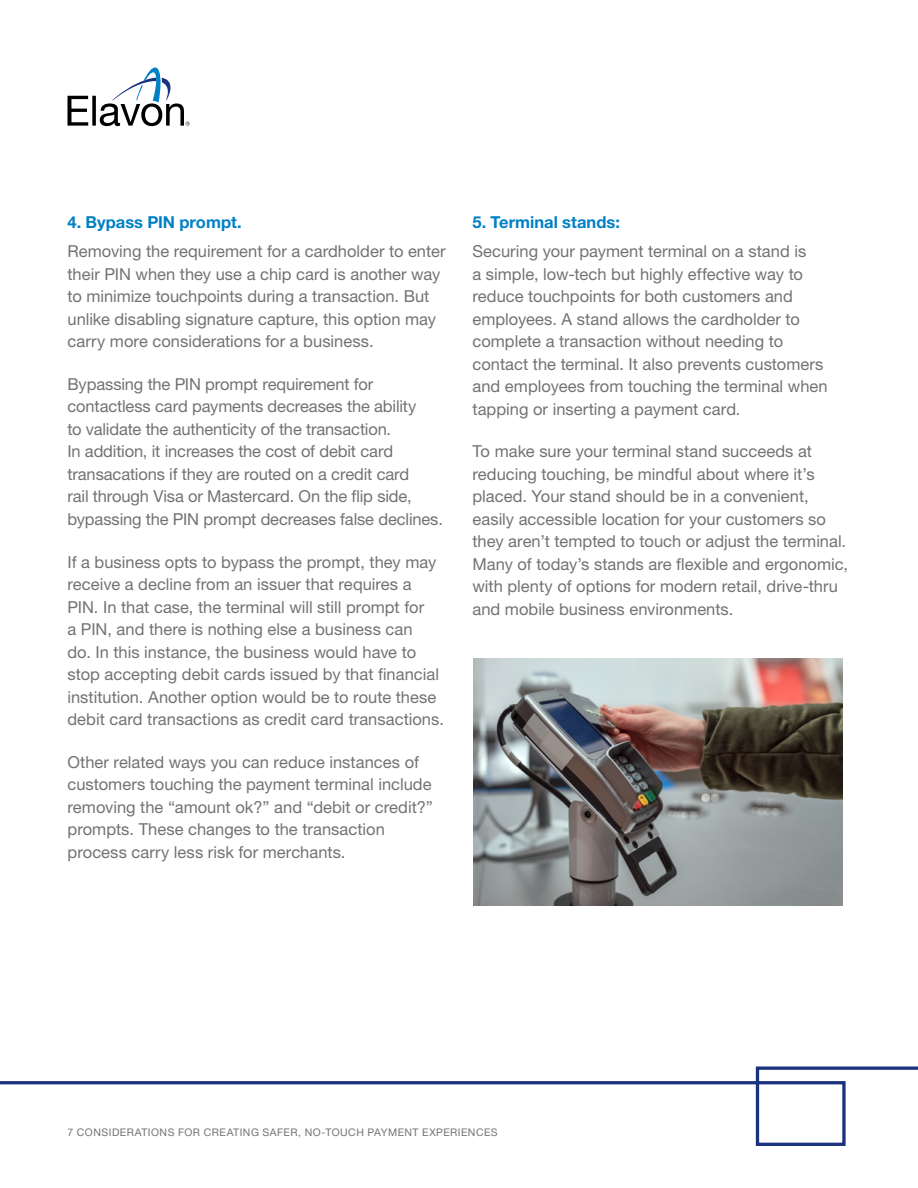
<style>
.page{position:relative;width:918px;height:1188px;background:#fff}
.page>*{position:absolute;margin:0;border:0;box-sizing:border-box;transform-origin:0 0}
.t1{font:16.5px/22.5px "Helvetica Neue LT Std";color:#717372}
.t2{font:700 16.5px "Helvetica Neue LT Std";color:#0080c5}
.t3{font:10.5px "Helvetica Neue LT Std";letter-spacing:.045em;color:#717372}
</style>
<div class="page">
<svg style="left:0;top:1066px;width:918px;height:80px"></svg>
<svg style="left:68px;top:68px;width:122px;height:58px"></svg>
<img style="left:473px;top:659px;width:370px;height:246px">
<p class="t2" style="left:68px;top:212px;width:176px">4. Bypass PIN prompt.</p>
<p class="t1" style="left:68px;top:240px;width:380px">Removing the requirement for a cardholder to enter their PIN when they use a chip card is another way to minimize touchpoints during a transaction. But unlike disabling signature capture, this option may carry more considerations for a business.</p>
<p class="t1" style="left:68px;top:372px;width:377px">Bypassing the PIN prompt requirement for contactless card payments decreases the ability<br>to validate the authenticity of the transaction.<br>In addition, it increases the cost of debit card transacations if they are routed on a credit card<br>rail through Visa or Mastercard. On the flip side, bypassing the PIN prompt decreases false declines.</p>
<p class="t1" style="left:68px;top:550px;width:378px">If a business opts to bypass the prompt, they may receive a decline from an issuer that requires a PIN. In that case, the terminal will still prompt for<br>a PIN, and there is nothing else a business can<br>do. In this instance, the business would have to stop accepting debit cards issued by that financial institution. Another option would be to route these debit card transactions as credit card transactions.</p>
<p class="t1" style="left:68px;top:751px;width:367px">Other related ways you can reduce instances of customers touching the payment terminal include removing the “amount ok?” and “debit or credit?” prompts. These changes to the transaction process carry less risk for merchants.</p>
<p class="t2" style="left:472px;top:212px;width:149px">5. Terminal stands:</p>
<p class="t1" style="left:472px;top:240px;width:357px">Securing your payment terminal on a stand is<br>a simple, low-tech but highly effective way to reduce touchpoints for both customers and employees. A stand allows the cardholder to complete a transaction without needing to contact the terminal. It also prevents customers and employees from touching the terminal when tapping or inserting a payment card.</p>
<p class="t1" style="left:472px;top:440px;width:377px">To make sure your terminal stand succeeds at reducing touching, be mindful about where it’s placed. Your stand should be in a convenient, easily accessible location for your customers so they aren’t tempted to touch or adjust the terminal.<br>Many of today’s stands are flexible and ergonomic, with plenty of options for modern retail, drive-thru and mobile business environments.</p>
<p class="t3" style="left:68px;top:1126px;width:432px">7 CONSIDERATIONS FOR CREATING SAFER, NO-TOUCH PAYMENT EXPERIENCES</p>
</div>
